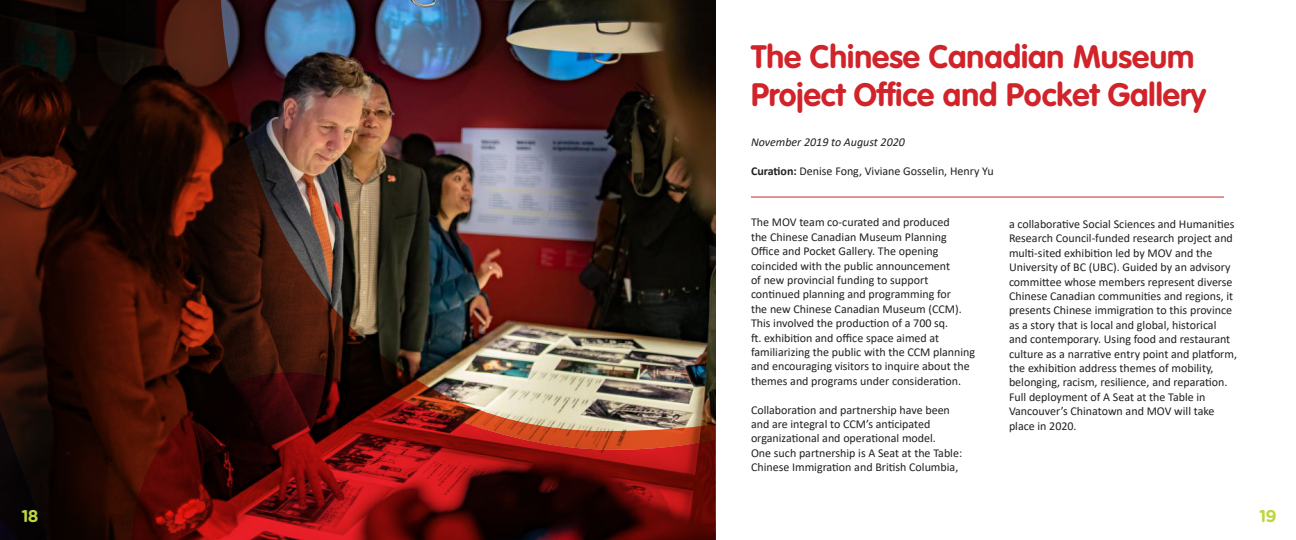
<style>
.page{position:relative;width:1296px;height:540px;background:#fff}
.page>*{position:absolute;margin:0;border:0;box-sizing:border-box;transform-origin:0 0}
.t1{font:700 32px/38.4px "VAG Rounded Std";color:#d1232a}
.t2{font:700 17px "Gotham Rounded";color:#bdd63c}
.t3{font:12px/14.4px "Calibri";color:#231f20}
.t4{font:italic 12px "Calibri";color:#231f20}
.s1{font-weight:700}
</style>
<div class="page">
<hr style="left:751px;top:197px;width:473px;height:1px;background:#d1232a">
<img style="left:74px;top:0;width:640px;height:540px">
<img style="left:131px;top:355px;width:583px;height:185px">
<svg style="left:58px;top:0;width:16px;height:540px;background:#190803"></svg>
<svg style="left:0;top:0;width:58px;height:540px;background:#280e07"></svg>
<p class="t1" style="left:751px;top:39px;width:457px">The Chinese Canadian Museum<br>Project Office and Pocket Gallery</p>
<p class="t4" style="left:751px;top:134px;width:155px">November 2019 to August 2020</p>
<p class="t3" style="left:751px;top:163px;width:244px"><span class="s1">Curation:</span> Denise Fong, Viviane Gosselin, Henry Yu</p>
<p class="t3" style="left:751px;top:215px;width:226px">The MOV team co-curated and produced<br>the Chinese Canadian Museum Planning Office and Pocket Gallery. The opening coincided with the public announcement<br>of new provincial funding to support continued planning and programming for<br>the new Chinese Canadian Museum (CCM).<br>This involved the production of a 700 sq.<br>ft. exhibition and office space aimed at familiarizing the public with the CCM planning and encouraging visitors to inquire about the themes and programs under consideration.</p>
<p class="t3" style="left:751px;top:402px;width:213px">Collaboration and partnership have been and are integral to CCM’s anticipated organizational and operational model.<br>One such partnership is A Seat at the Table:<br>Chinese Immigration and British Columbia,</p>
<p class="t3" style="left:1009px;top:216px;width:230px">a collaborative Social Sciences and Humanities Research Council-funded research project and multi-sited exhibition led by MOV and the University of BC (UBC). Guided by an advisory committee whose members represent diverse Chinese Canadian communities and regions, it presents Chinese immigration to this province as a story that is local and global, historical and contemporary. Using food and restaurant culture as a narrative entry point and platform, the exhibition address themes of mobility, belonging, racism, resilience, and reparation.<br>Full deployment of A Seat at the Table in Vancouver’s Chinatown and MOV will take place in 2020.</p>
<p class="t2" style="left:22px;top:503px;width:18px">18</p>
<p class="t2" style="left:1259px;top:503px;width:19px">19</p>
</div>
